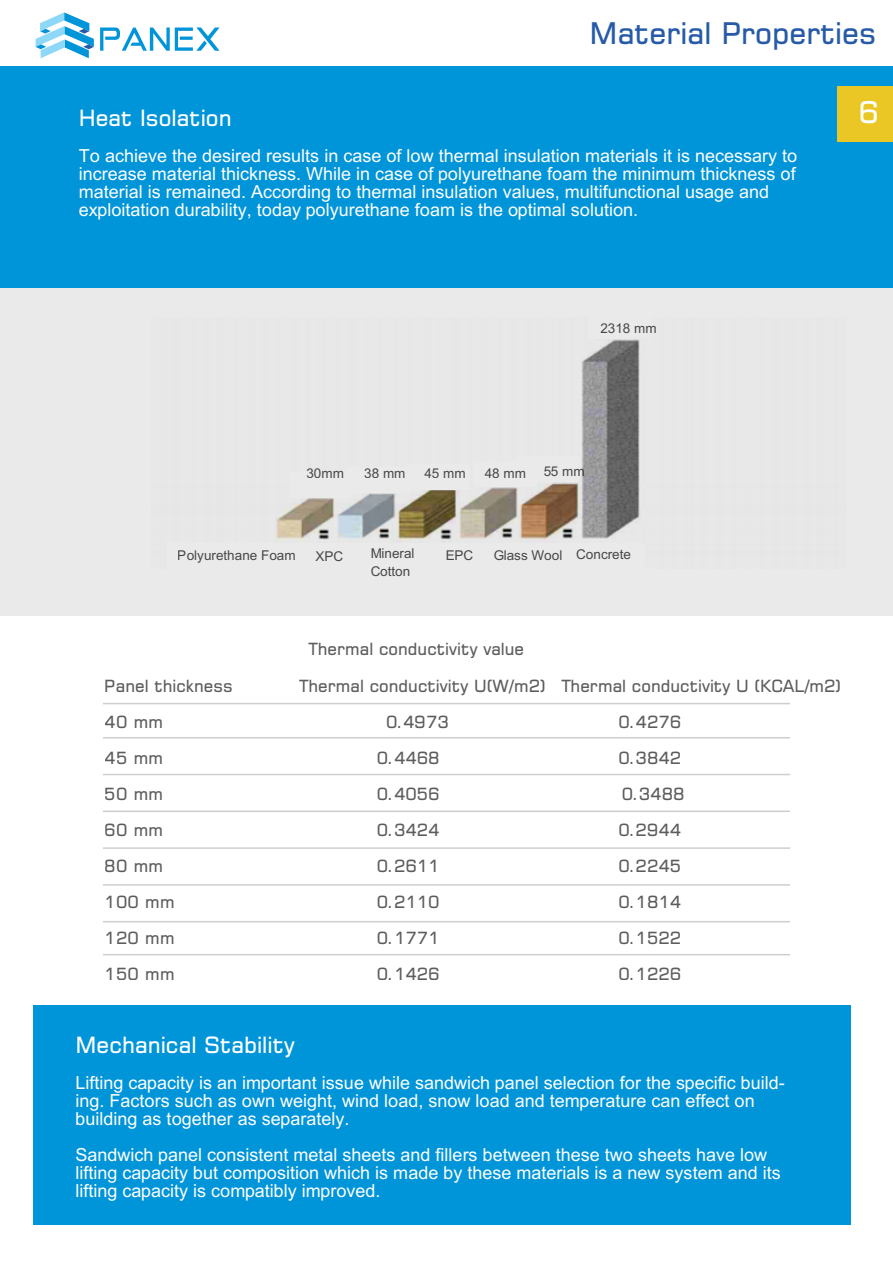
<style>
.page{position:relative;width:893px;height:1263px;background:#fff}
.page>*{position:absolute;margin:0;border:0;box-sizing:border-box;transform-origin:0 0}
.t1{font:30px "BPG Quadro Square Mtavruli";color:#275ba8}
.t2{font:30px "BPG Quadro Square Mtavruli";color:#fff}
.t3{font:22.5px "BPG Quadro Square Mtavruli";color:#fff}
.t4{font:18px/18px "BPG Arial";color:#fff}
.t5{font:16.95px/36px "BPG Square Mtavruli";color:#353535}
.t6{font:13.5px/18px "BPG Arial";color:#000}
</style>
<div class="page">
<div style="left:33px;top:1005px;width:817px;height:219px;background:#0094d9"></div>
<hr style="left:103px;top:737px;width:687px;height:1px;background:#cecece">
<hr style="left:103px;top:774px;width:687px;height:1px;background:#cecece">
<hr style="left:103px;top:810px;width:687px;height:2px;background:#cecece">
<hr style="left:103px;top:847px;width:687px;height:2px;background:#cecece">
<hr style="left:103px;top:884px;width:687px;height:2px;background:#cecece">
<hr style="left:103px;top:921px;width:687px;height:1px;background:#cecece">
<hr style="left:103px;top:954px;width:687px;height:1px;background:#cecece">
<hr style="left:103px;top:703px;width:687px;height:1px;background:#cecece">
<div style="left:0;top:288px;width:893px;height:327px;background:#eaeaea"></div>
<img style="left:275px;top:339px;width:365px;height:204px">
<div style="left:407px;top:465px;width:62px;height:25px;background:#eaeaea"></div>
<div style="left:348px;top:468px;width:62px;height:25px;background:#eaeaea"></div>
<div style="left:290px;top:473px;width:62px;height:25px;background:#eaeaea"></div>
<div style="left:474px;top:461px;width:63px;height:25px;background:#eaeaea"></div>
<div style="left:516px;top:457px;width:63px;height:25px;background:#eaeaea"></div>
<div style="left:0;top:67px;width:893px;height:221px;background:#0094d9"></div>
<div style="left:838px;top:86px;width:55px;height:55px;background:#eac725"></div>
<svg style="left:36px;top:12px;width:58px;height:46px"></svg>
<svg style="left:100px;top:27px;width:120px;height:24px"></svg>
<h1 class="t1" style="left:590px;top:20px;width:289px">Material Properties</h1>
<p class="t3" style="left:79px;top:108px;width:154px">Heat Isolation</p>
<p class="t4" style="left:79px;top:147px;width:720px">To achieve the desired results in case of low thermal insulation materials it is necessary to increase material thickness. While in case of polyurethane foam the minimum thickness of material is remained. According to thermal insulation values, multifunctional usage and exploitation durability, today polyurethane foam is the optimal solution.</p>
<p class="t6" style="left:600px;top:319px;width:58px">2318 mm</p>
<h1 class="t2" style="left:858px;top:100px;width:22px">6</h1>
<p class="t6" style="left:306px;top:464px;width:39px">30mm</p>
<p class="t6" style="left:364px;top:464px;width:43px">38 mm</p>
<p class="t6" style="left:424px;top:464px;width:43px">45 mm</p>
<p class="t6" style="left:485px;top:464px;width:43px">48 mm</p>
<p class="t6" style="left:543px;top:463px;width:43px">55 mm</p>
<p class="t6" style="left:178px;top:546px;width:120px">Polyurethane Foam</p>
<p class="t6" style="left:315px;top:547px;width:29px">XPC</p>
<p class="t6" style="left:370px;top:545px;width:46px">Mineral<br>Cotton</p>
<p class="t6" style="left:445px;top:547px;width:29px">EPC</p>
<p class="t6" style="left:493px;top:547px;width:139px">Glass Wool Concrete</p>
<p class="t5" style="left:105px;top:669px;width:130px">Panel thickness<br>40 mm</p>
<p class="t5" style="left:309px;top:632px;width:217px">Thermal conductivity value</p>
<p class="t5" style="left:300px;top:669px;width:543px">Thermal conductivity U(W/m2) Thermal conductivity U (KCAL/m2)</p>
<p class="t5" style="left:386px;top:705px;width:64px">0.4973</p>
<p class="t5" style="left:618px;top:705px;width:64px">0.4276</p>
<p class="t5" style="left:105px;top:741px;width:60px">45 mm</p>
<p class="t5" style="left:377px;top:741px;width:64px">0.4468</p>
<p class="t5" style="left:618px;top:741px;width:64px">0.3842</p>
<p class="t5" style="left:105px;top:777px;width:60px">50 mm</p>
<p class="t5" style="left:377px;top:777px;width:64px">0.4056</p>
<p class="t5" style="left:622px;top:777px;width:64px">0.3488</p>
<p class="t5" style="left:105px;top:813px;width:60px">60 mm</p>
<p class="t5" style="left:377px;top:813px;width:64px">0.3424</p>
<p class="t5" style="left:618px;top:813px;width:64px">0.2944</p>
<p class="t5" style="left:105px;top:849px;width:60px">80 mm</p>
<p class="t5" style="left:377px;top:849px;width:64px">0.2611</p>
<p class="t5" style="left:618px;top:849px;width:64px">0.2245</p>
<p class="t5" style="left:105px;top:885px;width:71px">100 mm</p>
<p class="t5" style="left:377px;top:885px;width:64px">0.2110</p>
<p class="t5" style="left:618px;top:885px;width:64px">0.1814</p>
<p class="t5" style="left:105px;top:921px;width:71px">120 mm</p>
<p class="t5" style="left:377px;top:921px;width:64px">0.1771</p>
<p class="t5" style="left:618px;top:921px;width:64px">0.1522</p>
<p class="t5" style="left:105px;top:957px;width:71px">150 mm</p>
<p class="t5" style="left:377px;top:957px;width:64px">0.1426</p>
<p class="t5" style="left:618px;top:957px;width:64px">0.1226</p>
<p class="t3" style="left:76px;top:1035px;width:221px">Mechanical Stability</p>
<p class="t4" style="left:76px;top:1074px;width:711px">Lifting capacity is an important issue while sandwich panel selection for the specific build&shy;ing. Factors such as own weight, wind load, snow load and temperature can effect on building as together as separately.</p>
<p class="t4" style="left:76px;top:1146px;width:707px">Sandwich panel consistent metal sheets and fillers between these two sheets have low lifting capacity but composition which is made by these materials is a new system and its lifting capacity is compatibly improved.</p>
</div>
